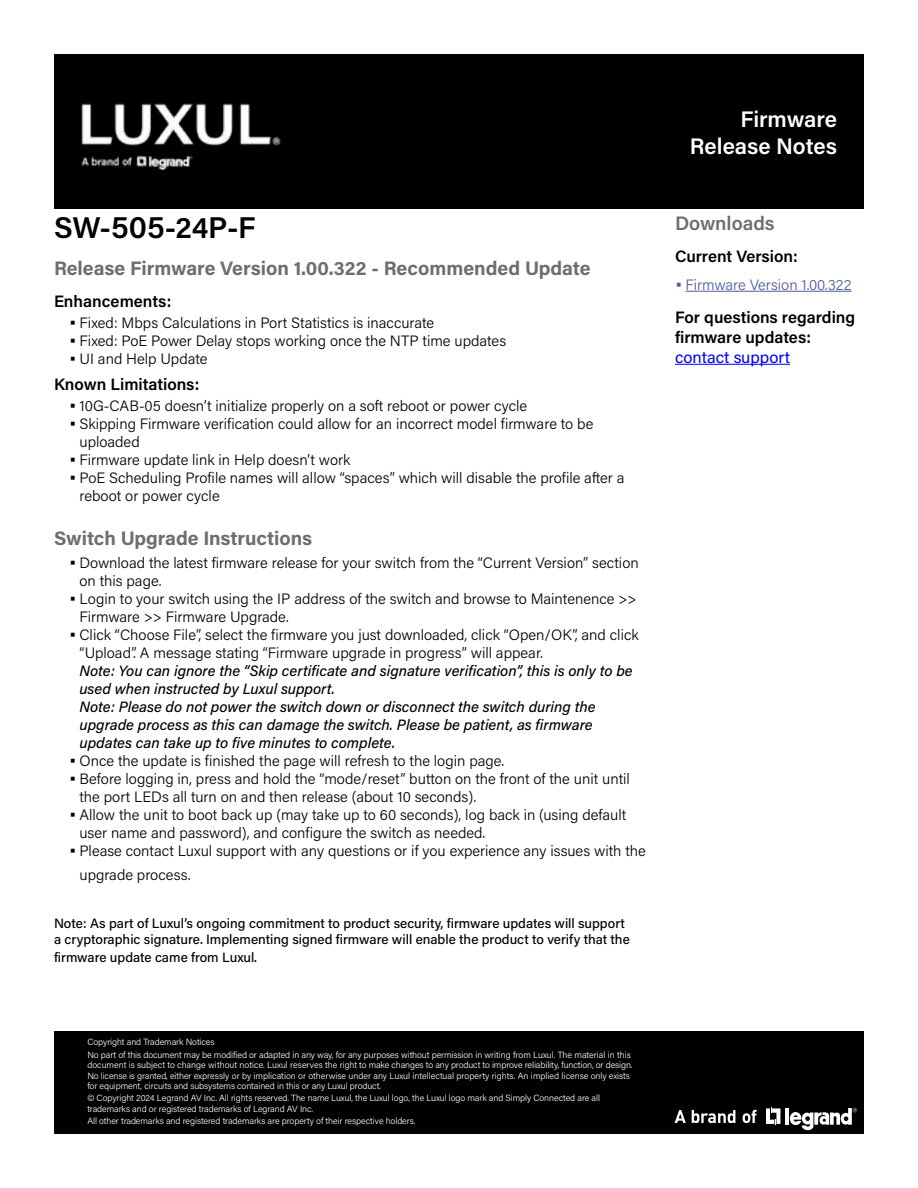
<style>
.page{position:relative;width:918px;height:1188px;background:#fff}
.page>*{position:absolute;margin:0;border:0;box-sizing:border-box;transform-origin:0 0}
.t1{font:600 30px "Acumin Pro";color:#000}
.t2{font:600 22.5px/27px "Acumin Pro";color:#fff;text-align:right}
.t3{font:700 19.5px "Acumin Pro";color:#6d6e71}
.t4{font:600 19.5px "Acumin Pro";letter-spacing:-.005em;color:#6d6e71}
.t5{font:600 16.5px/19.8px "Acumin Pro";color:#000}
.t6{font:16.5px "Acumin Pro";color:#00f}
.t7{font:300 15px/18px "Acumin Pro";color:#000}
.t8{font:italic 500 15px/18px "Acumin Pro";color:#000}
.t9{font:300 15px "Acumin Pro";color:#4f5b9e}
.t10{font:500 13.5px/16.2px "Acumin Pro";color:#000}
.t11{font:300 9px/10.5px "Acumin Pro";letter-spacing:-.01em;color:#fff}
.s1{font-size:21px}
</style>
<div class="page">
<div style="left:54px;top:54px;width:810px;height:154px;background:#000"></div>
<div style="left:54px;top:1031px;width:810px;height:103px;background:#000"></div>
<img style="left:81px;top:103px;width:200px;height:68px">
<hr style="left:686px;top:291px;width:166px;height:1px;background:#4f5b9e">
<hr style="left:675px;top:364px;width:115px;height:1px;background:#00f">
<svg style="left:674px;top:1107px;width:183px;height:24px"></svg>
<h1 class="t1" style="left:54px;top:207px;width:203px">SW-505-24P-F</h1>
<h3 class="t3" style="left:54px;top:255px;width:538px">Release Firmware Version 1.00.322 - Recommended Update</h3>
<p class="t5" style="left:54px;top:291px;width:119px">Enhancements:</p>
<p class="t7" style="left:69px;top:313px;width:367px"><span class="s1">•</span> Fixed: Mbps Calculations in Port Statistics is inaccurate</p>
<p class="t7" style="left:69px;top:331px;width:439px"><span class="s1">•</span> Fixed: PoE Power Delay stops working once the NTP time updates</p>
<p class="t7" style="left:69px;top:349px;width:140px"><span class="s1">•</span> UI and Help Update</p>
<p class="t5" style="left:54px;top:374px;width:147px">Known Limitations:</p>
<p class="t7" style="left:69px;top:396px;width:460px"><span class="s1">•</span> 10G-CAB-05 doesn’t initialize properly on a soft reboot or power cycle</p>
<p class="t7" style="left:80px;top:414px;width:515px;text-indent:-10px"><span class="s1">•</span> Skipping Firmware verification could allow for an incorrect model firmware to be uploaded</p>
<p class="t7" style="left:69px;top:450px;width:283px"><span class="s1">•</span> Firmware update link in Help doesn’t work</p>
<p class="t7" style="left:80px;top:468px;width:547px;text-indent:-10px"><span class="s1">•</span> PoE Scheduling Profile names will allow “spaces” which will disable the profile after a reboot or power cycle</p>
<h3 class="t3" style="left:54px;top:524px;width:260px">Switch Upgrade Instructions</h3>
<p class="t7" style="left:80px;top:553px;width:561px;text-indent:-10px"><span class="s1">•</span> Download the latest firmware release for your switch from the “Current Version” section on this page.</p>
<p class="t7" style="left:80px;top:589px;width:559px;text-indent:-10px"><span class="s1">•</span> Login to your switch using the IP address of the switch and browse to Maintenence &gt;&gt;<br>Firmware &gt;&gt; Firmware Upgrade.</p>
<p class="t7" style="left:80px;top:625px;width:561px;text-indent:-10px"><span class="s1">•</span> Click “Choose File”, select the firmware you just downloaded, click “Open/OK”, and click “Upload”. A message stating “Firmware upgrade in progress” will appear.</p>
<p class="t8" style="left:80px;top:661px;width:555px">Note: You can ignore the “Skip certificate and signature verification”, this is only to be used when instructed by Luxul support.<br>Note: Please do not power the switch down or disconnect the switch during the upgrade process as this can damage the switch. Please be patient, as firmware updates can take up to five minutes to complete.</p>
<p class="t7" style="left:69px;top:751px;width:437px"><span class="s1">•</span> Once the update is finished the page will refresh to the login page.</p>
<p class="t7" style="left:80px;top:769px;width:552px;text-indent:-10px"><span class="s1">•</span> Before logging in, press and hold the “mode/reset” button on the front of the unit until the port LEDs all turn on and then release (about 10 seconds).</p>
<p class="t7" style="left:80px;top:805px;width:548px;text-indent:-10px"><span class="s1">•</span> Allow the unit to boot back up (may take up to 60 seconds), log back in (using default user name and password), and configure the switch as needed.</p>
<p class="t7" style="left:80px;top:839px;width:568px;line-height:23.4px;text-indent:-10px"><span class="s1">•</span> Please contact Luxul support with any questions or if you experience any issues with the upgrade process.</p>
<p class="t10" style="left:54px;top:915px;width:577px">Note: As part of Luxul’s ongoing commitment to product security, firmware updates will support a cryptoraphic signature. Implementing signed firmware will enable the product to verify that the</p>
<p class="t10" style="left:54px;top:949px;width:205px">firmware update came from Luxul.</p>
<p class="t11" style="left:87px;top:1036px;width:545px;line-height:12.1px">Copyright and Trademark Notices<br>No part of this document may be modified or adapted in any way, for any purposes without permission in writing from Luxul. The material in this</p>
<p class="t11" style="left:87px;top:1059px;width:547px">document is subject to change without notice. Luxul reserves the right to make changes to any product to improve reliability, function, or design.<br>No license is granted, either expressly or by implication or otherwise under any Luxul intellectual property rights. An implied license only exists for equipment, circuits and subsystems contained in this or any Luxul product.</p>
<p class="t11" style="left:87px;top:1092px;width:514px">© Copyright 2024 Legrand AV Inc. All rights reserved. The name Luxul, the Luxul logo, the Luxul logo mark and Simply Connected are all trademarks and or registered trademarks of Legrand AV Inc.</p>
<p class="t11" style="left:87px;top:1115px;width:330px">All other trademarks and registered trademarks are property of their respective holders.</p>
<h2 class="t2" style="left:690px;top:104px;width:149px">Firmware<br>Release Notes</h2>
<h3 class="t4" style="left:675px;top:210px;width:101px">Downloads</h3>
<p class="t5" style="left:675px;top:246px;width:124px">Current Version:</p>
<p class="t9" style="left:675px;top:274px;width:178px"><span class="s1">•</span> Firmware Version 1.00.322</p>
<p class="t5" style="left:675px;top:307px;width:182px">For questions regarding firmware updates:</p>
<p class="t6" style="left:675px;top:345px;width:117px">contact support</p>
</div>
